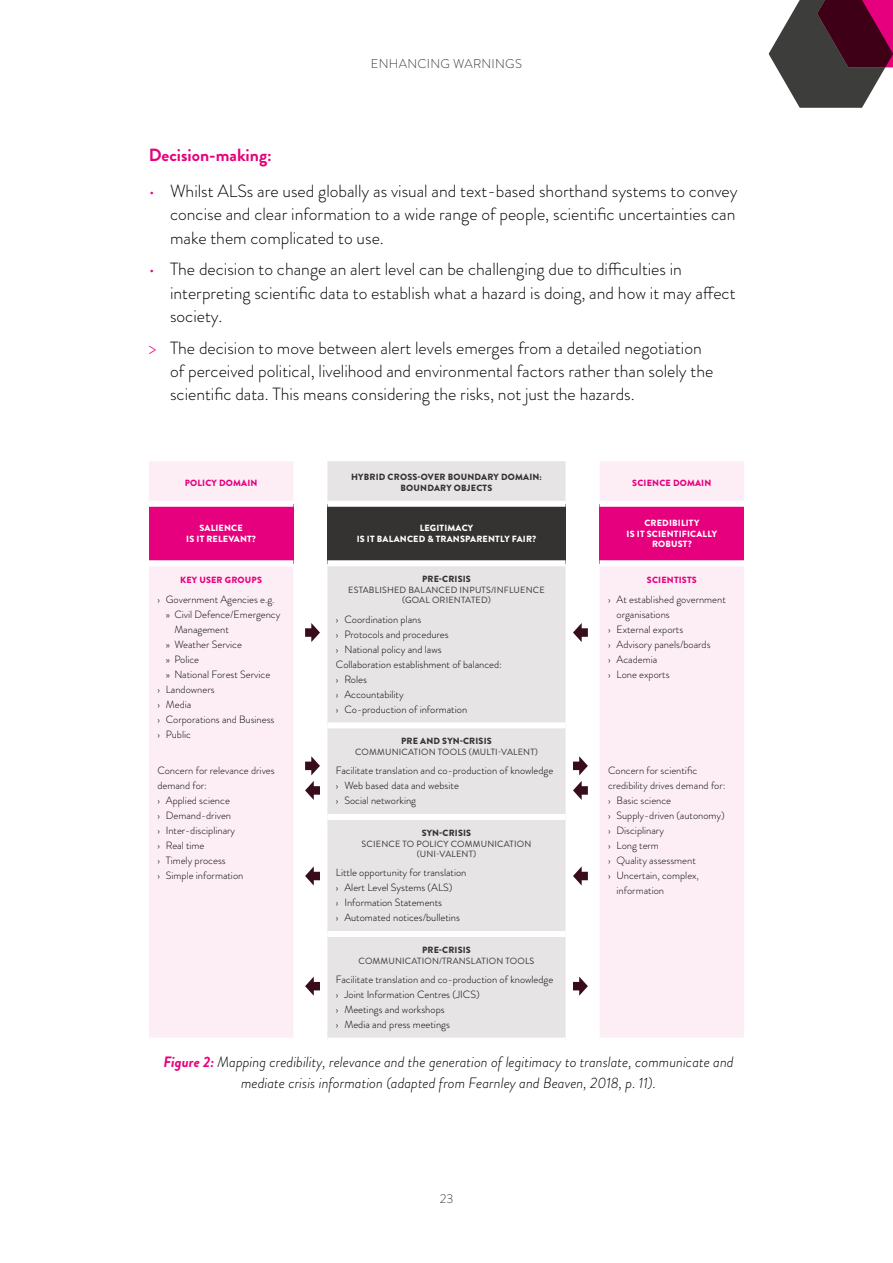
<style>
.page{position:relative;width:893px;height:1263px;background:#fff}
.page>*{position:absolute;margin:0;border:0;box-sizing:border-box;transform-origin:0 0}
.t1{font:300 17.7px/23.2px "Brandon Grotesque";color:#000}
.t2{font:700 17.7px "Brandon Grotesque";color:#e6007d}
.t3{font:italic 300 15px/21px "Brandon Grotesque";color:#000;text-align:center}
.t4{font:300 12.75px "Brandon Grotesque";letter-spacing:.02em;color:#3c3c3b}
.t5{font:300 10.5px/15px "Brandon Grotesque";color:#000}
.t6{font:9px/10.5px "Brandon Grotesque";letter-spacing:.02em;color:#343332;text-align:center}
.t7{font:900 9px/10.5px "Brandon Grotesque";letter-spacing:.02em;color:#fff;text-align:center}
.t8{font:900 9px/10.5px "Brandon Grotesque";letter-spacing:.02em;color:#343332;text-align:center}
.t9{font:900 9px "Brandon Grotesque";letter-spacing:.02em;color:#e6007d}
.s1{color:#e6007d}
.s2{font-weight:700;color:#e6007d}
</style>
<div class="page">
<svg style="left:769px;top:0;width:124px;height:108px"></svg>
<div style="left:149px;top:461px;width:144px;height:576px;background:#fdeef6"></div>
<div style="left:149px;top:504px;width:144px;height:59px;background:#e6007d"></div>
<div style="left:149px;top:501px;width:144px;height:6px;background:#fff"></div>
<div style="left:149px;top:560px;width:144px;height:6px;background:#fff"></div>
<div style="left:327px;top:461px;width:239px;height:576px;background:#e6e4e5"></div>
<div style="left:327px;top:504px;width:239px;height:59px;background:#343332"></div>
<div style="left:327px;top:501px;width:239px;height:6px;background:#fff"></div>
<div style="left:327px;top:560px;width:239px;height:6px;background:#fff"></div>
<div style="left:327px;top:722px;width:239px;height:6px;background:#fff"></div>
<div style="left:327px;top:814px;width:239px;height:6px;background:#fff"></div>
<div style="left:327px;top:931px;width:239px;height:6px;background:#fff"></div>
<div style="left:600px;top:461px;width:144px;height:576px;background:#fdeef6"></div>
<div style="left:600px;top:504px;width:144px;height:59px;background:#e6007d"></div>
<div style="left:600px;top:501px;width:144px;height:6px;background:#fff"></div>
<div style="left:600px;top:560px;width:144px;height:6px;background:#fff"></div>
<svg style="left:305px;top:623px;width:15px;height:19px"></svg>
<svg style="left:305px;top:756px;width:15px;height:19px"></svg>
<svg style="left:305px;top:781px;width:15px;height:19px"></svg>
<svg style="left:305px;top:866px;width:15px;height:19px"></svg>
<svg style="left:305px;top:976px;width:15px;height:20px"></svg>
<svg style="left:573px;top:623px;width:15px;height:19px"></svg>
<svg style="left:573px;top:756px;width:15px;height:19px"></svg>
<svg style="left:573px;top:781px;width:15px;height:19px"></svg>
<svg style="left:573px;top:866px;width:15px;height:19px"></svg>
<svg style="left:573px;top:976px;width:15px;height:20px"></svg>
<p class="t4" style="left:371px;top:55px;width:152px">ENHANCING WARNINGS</p>
<h1 class="t2" style="left:149px;top:143px;width:125px">Decision-making:</h1>
<h1 class="t1" style="left:170px;top:180px;width:569px;text-indent:-21px"><span class="s1">•</span> Whilst ALSs are used globally as visual and text-based shorthand systems to convey concise and clear information to a wide range of people, scientific uncertainties can make them complicated to use.</h1>
<h1 class="t1" style="left:170px;top:258px;width:567px;text-indent:-21px"><span class="s1">•</span> The decision to change an alert level can be challenging due to difficulties in interpreting scientific data to establish what a hazard is doing, and how it may affect society.</h1>
<p class="t1" style="left:170px;top:336px;width:545px;text-indent:-21px"><span class="s1">&gt;</span> The decision to move between alert levels emerges from a detailed negotiation of perceived political, livelihood and environmental factors rather than solely the scientific data. This means considering the risks, not just the hazards.</p>
<p class="t9" style="left:185px;top:476px;width:74px">POLICY DOMAIN</p>
<p class="t7" style="left:186px;top:523px;width:71px">SALIENCE<br>IS IT RELEVANT?</p>
<p class="t9" style="left:180px;top:574px;width:83px">KEY USER GROUPS</p>
<p class="t5" style="left:157px;top:592px;width:119px">› Government Agencies e.g.</p>
<p class="t5" style="left:166px;top:607px;width:116px">» Civil Defence/Emergency</p>
<p class="t5" style="left:174px;top:622px;width:56px">Management</p>
<p class="t5" style="left:166px;top:637px;width:78px">» Weather Service</p>
<p class="t5" style="left:166px;top:652px;width:35px">» Police</p>
<p class="t5" style="left:166px;top:667px;width:106px">» National Forest Service</p>
<p class="t5" style="left:157px;top:682px;width:59px">› Landowners</p>
<p class="t5" style="left:157px;top:697px;width:35px">› Media</p>
<p class="t5" style="left:157px;top:712px;width:119px">› Corporations and Business</p>
<p class="t5" style="left:157px;top:727px;width:35px">› Public</p>
<p class="t5" style="left:157px;top:763px;width:119px">Concern for relevance drives demand for:<br>› Applied science<br>› Demand-driven<br>› Inter-disciplinary<br>› Real time<br>› Timely process<br>› Simple information</p>
<p class="t8" style="left:351px;top:472px;width:192px">HYBRID CROSS-OVER BOUNDARY DOMAIN:<br>BOUNDARY OBJECTS</p>
<p class="t7" style="left:357px;top:523px;width:181px">LEGITIMACY<br>IS IT BALANCED &amp; TRANSPARENTLY FAIR?</p>
<p class="t8" style="left:422px;top:574px;width:50px">PRE-CRISIS</p>
<p class="t6" style="left:348px;top:585px;width:198px">ESTABLISHED BALANCED INPUTS/INFLUENCE (GOAL ORIENTATED)</p>
<p class="t5" style="left:336px;top:611px;width:168px">› Coordination plans<br>› Protocols and procedures<br>› National policy and laws<br>Collaboration establishment of balanced: › Roles<br>› Accountability<br>› Co-production of information</p>
<p class="t8" style="left:401px;top:736px;width:92px">PRE AND SYN-CRISIS</p>
<p class="t6" style="left:355px;top:747px;width:184px">COMMUNICATION TOOLS (MULTI-VALENT)</p>
<p class="t5" style="left:336px;top:763px;width:219px">Facilitate translation and co-production of knowledge › Web based data and website<br>› Social networking</p>
<p class="t8" style="left:422px;top:828px;width:51px">SYN-CRISIS</p>
<p class="t6" style="left:362px;top:838px;width:171px">SCIENCE TO POLICY COMMUNICATION (UNI-VALENT)</p>
<p class="t5" style="left:336px;top:865px;width:132px">Little opportunity for translation › Alert Level Systems (ALS)<br>› Information Statements<br>› Automated notices/bulletins</p>
<p class="t8" style="left:422px;top:945px;width:50px">PRE-CRISIS</p>
<p class="t6" style="left:358px;top:955px;width:177px">COMMUNICATION/TRANSLATION TOOLS</p>
<p class="t5" style="left:336px;top:972px;width:219px">Facilitate translation and co-production of knowledge › Joint Information Centres (JICS)<br>› Meetings and workshops<br>› Media and press meetings</p>
<p class="t9" style="left:632px;top:476px;width:81px">SCIENCE DOMAIN</p>
<p class="t7" style="left:627px;top:518px;width:92px">CREDIBILITY<br>IS IT SCIENTIFICALLY<br>ROBUST?</p>
<p class="t9" style="left:647px;top:574px;width:51px">SCIENTISTS</p>
<p class="t5" style="left:608px;top:592px;width:119px">› At established government</p>
<p class="t5" style="left:617px;top:607px;width:55px">organisations</p>
<p class="t5" style="left:608px;top:622px;width:77px">› External exports</p>
<p class="t5" style="left:608px;top:637px;width:104px">› Advisory panels/boards</p>
<p class="t5" style="left:608px;top:652px;width:51px">› Academia</p>
<p class="t5" style="left:608px;top:667px;width:63px">› Lone exports</p>
<p class="t5" style="left:608px;top:763px;width:91px">Concern for scientific</p>
<p class="t5" style="left:608px;top:778px;width:119px">credibility drives demand for:</p>
<p class="t5" style="left:608px;top:793px;width:65px">› Basic science</p>
<p class="t5" style="left:608px;top:808px;width:118px">› Supply-driven (autonomy)</p>
<p class="t5" style="left:608px;top:823px;width:58px">› Disciplinary</p>
<p class="t5" style="left:608px;top:838px;width:52px">› Long term</p>
<p class="t5" style="left:608px;top:853px;width:89px">› Quality assessment</p>
<p class="t5" style="left:608px;top:868px;width:92px">› Uncertain, complex,</p>
<p class="t5" style="left:617px;top:883px;width:49px">information</p>
<h2 class="t3" style="left:164px;top:1052px;width:572px"><span class="s2">Figure 2:</span> Mapping credibility, relevance and the generation of legitimacy to translate, communicate and mediate crisis information (adapted from Fearnley and Beaven, 2018, p. 11).</h2>
<p class="t4" style="left:440px;top:1190px;width:15px">23</p>
</div>
